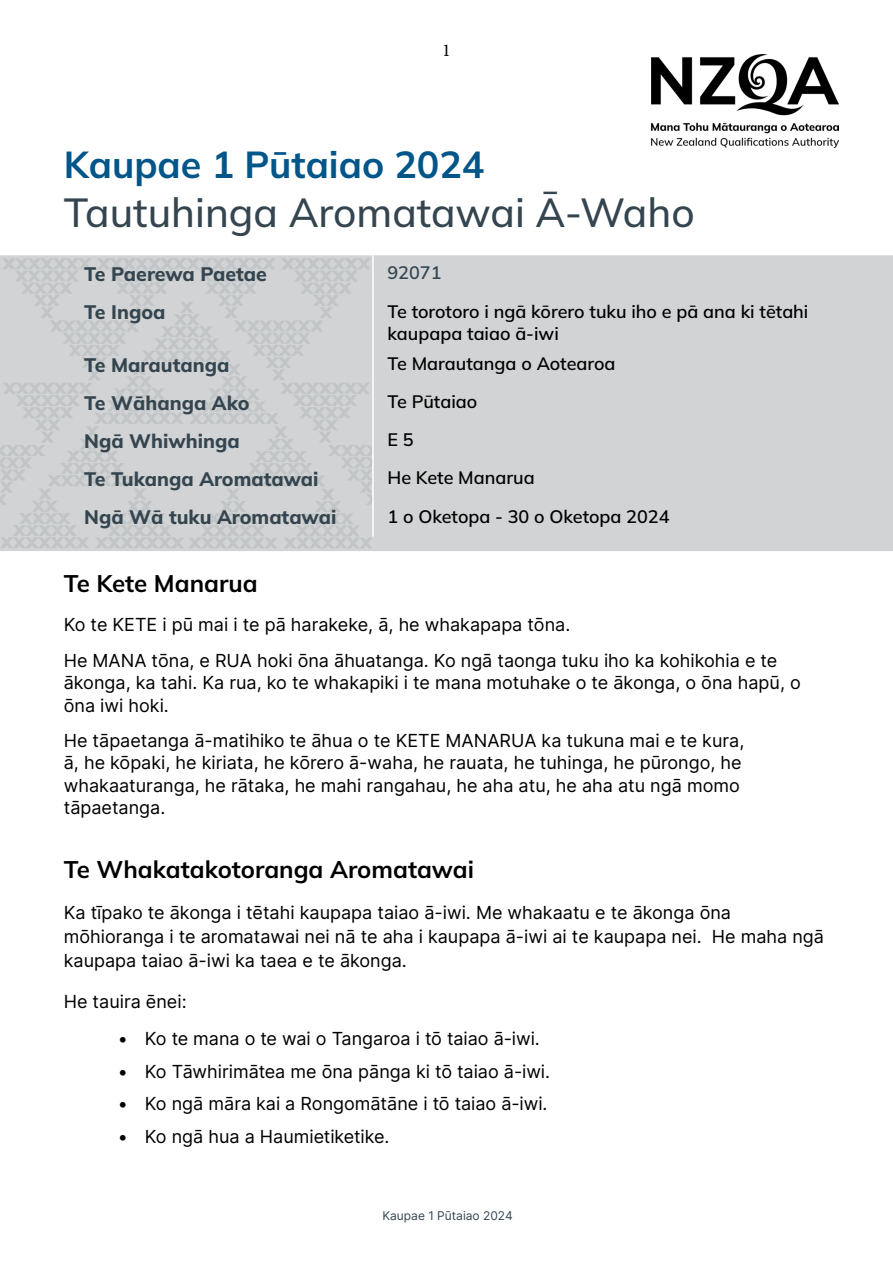
<style>
.page{position:relative;width:893px;height:1263px;background:#fff}
.page>*{position:absolute;margin:0;border:0;box-sizing:border-box;transform-origin:0 0}
.t1{font:500 40.5px "Mulish";color:#34454f}
.t2{font:700 37.5px "Mulish";color:#005589}
.t3{font:700 24px "Mulish";color:#000}
.t4{font:800 19.5px "Mulish";color:#34454f}
.t5{font:18px/22.5px "Inter";color:#000}
.t6{font:600 18px/22.5px "Mulish";color:#000}
.t7{font:600 18px "Mulish";color:#34454f}
.t8{font:18px "Minion Pro";color:#000}
.t9{font:12px "Inter";color:#34454f}
</style>
<div class="page">
<img style="left:652px;top:54px;width:187px;height:94px">
<div style="left:0;top:255px;width:893px;height:296px;background:#d1d3d4"></div>
<svg style="left:0;top:258px;width:373px;height:291px"></svg>
<hr style="left:372px;top:255px;width:2px;height:38px;background:#fff">
<hr style="left:372px;top:293px;width:2px;height:53px;background:#fff">
<hr style="left:372px;top:346px;width:2px;height:38px;background:#fff">
<hr style="left:372px;top:384px;width:2px;height:38px;background:#fff">
<hr style="left:372px;top:422px;width:2px;height:38px;background:#fff">
<hr style="left:372px;top:460px;width:2px;height:38px;background:#fff">
<hr style="left:372px;top:498px;width:2px;height:39px;background:#fff">
<p class="t8" style="left:442px;top:38px;width:10px">1</p>
<h2 class="t2" style="left:64px;top:139px;width:422px">Kaupae 1 Pūtaiao 2024</h2>
<h1 class="t1" style="left:64px;top:185px;width:632px">Tautuhinga Aromatawai Ā-Waho</h1>
<p class="t4" style="left:84px;top:261px;width:184px">Te Paerewa Paetae</p>
<p class="t7" style="left:387px;top:261px;width:55px">92071</p>
<p class="t4" style="left:84px;top:299px;width:83px">Te Ingoa</p>
<p class="t6" style="left:387px;top:299px;width:422px">Te torotoro i ngā kōrero tuku iho e pā ana ki tētahi kaupapa taiao ā-iwi</p>
<p class="t4" style="left:84px;top:351px;width:147px">Te Marautanga</p>
<p class="t6" style="left:387px;top:352px;width:230px">Te Marautanga o Aotearoa</p>
<p class="t4" style="left:84px;top:389px;width:167px">Te Wāhanga Ako</p>
<p class="t6" style="left:387px;top:390px;width:91px">Te Pūtaiao</p>
<p class="t4" style="left:84px;top:428px;width:157px">Ngā Whiwhinga</p>
<p class="t6" style="left:387px;top:428px;width:28px">E 5</p>
<p class="t4" style="left:84px;top:466px;width:236px">Te Tukanga Aromatawai</p>
<p class="t6" style="left:387px;top:466px;width:149px">He Kete Manarua</p>
<p class="t4" style="left:84px;top:504px;width:254px">Ngā Wā tuku Aromatawai</p>
<p class="t6" style="left:387px;top:504px;width:284px">1 o Oketopa - 30 o Oketopa 2024</p>
<h3 class="t3" style="left:64px;top:567px;width:195px">Te Kete Manarua</h3>
<p class="t5" style="left:64px;top:607px;width:715px;line-height:35.2px">Ko te KETE i pū mai i te pā harakeke, ā, he whakapapa tōna.<br>He MANA tōna, e RUA hoki ōna āhuatanga. Ko ngā taonga tuku iho ka kohikohia e te</p>
<p class="t5" style="left:64px;top:671px;width:739px">ākonga, ka tahi. Ka rua, ko te whakapiki i te mana motuhake o te ākonga, o ōna hapū, o ōna iwi hoki.</p>
<p class="t5" style="left:64px;top:729px;width:682px">He tāpaetanga ā-matihiko te āhua o te KETE MANARUA ka tukuna mai e te kura, ā, he kōpaki, he kiriata, he kōrero ā-waha, he rauata, he tuhinga, he pūrongo, he whakaaturanga, he rātaka, he mahi rangahau, he aha atu, he aha atu ngā momo tāpaetanga.</p>
<h3 class="t3" style="left:64px;top:853px;width:412px">Te Whakatakotoranga Aromatawai</h3>
<p class="t5" style="left:64px;top:900px;width:762px;line-height:24px">Ka tīpako te ākonga i tētahi kaupapa taiao ā-iwi. Me whakaatu e te ākonga ōna mōhioranga i te aromatawai nei nā te aha i kaupapa ā-iwi ai te kaupapa nei. He maha ngā kaupapa taiao ā-iwi ka taea e te ākonga.</p>
<p class="t5" style="left:64px;top:990px;width:124px">He tauira ēnei:</p>
<p class="t5" style="left:118px;top:1027px;width:424px">• Ko te mana o te wai o Tangaroa i tō taiao ā-iwi.</p>
<p class="t5" style="left:118px;top:1059px;width:434px">• Ko Tāwhirimātea me ōna pānga ki tō taiao ā-iwi.</p>
<p class="t5" style="left:118px;top:1092px;width:431px">• Ko ngā māra kai a Rongomātāne i tō taiao ā-iwi.</p>
<p class="t5" style="left:118px;top:1124px;width:273px">• Ko ngā hua a Haumietiketike.</p>
<p class="t9" style="left:382px;top:1207px;width:132px">Kaupae 1 Pūtaiao 2024</p>
</div>
